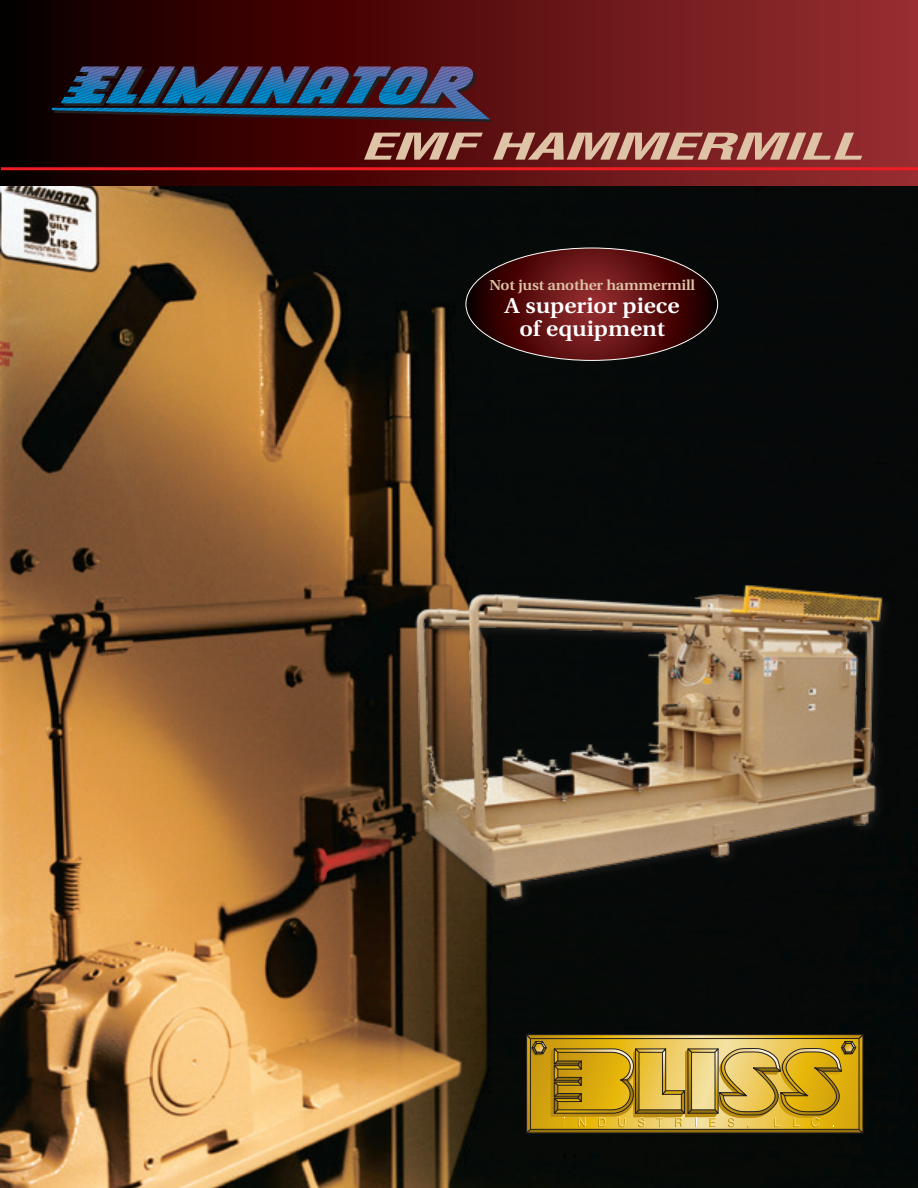
<style>
.page{position:relative;width:918px;height:1188px;background:#fff}
.page>*{position:absolute;margin:0;border:0;box-sizing:border-box;transform-origin:0 0}
.t1{font:italic 700 condensed 36px "Helvetica";letter-spacing:-.03em;color:#dfc3a7;scale:1.85 1}
.t2{font:600 21.6px "Utopia";color:#fff;scale:1.08 1}
.t3{font:600 14.4px "Utopia";letter-spacing:-.015em;color:#dfc3a7;scale:1.08 1}
</style>
<div class="page">
<img style="left:0;top:186px;width:918px;height:1002px">
<div style="left:0;top:0;width:918px;height:186px;background:linear-gradient(to right,#100000,#9c2a2d)"></div>
<hr style="left:1px;top:167px;width:917px;height:3px;background:#ee1d23">
<svg style="left:52px;top:66px;width:441px;height:56px;background:#2d4465"></svg>
<svg style="left:526px;top:1034px;width:338px;height:100px;background:#c19e32"></svg>
<img style="left:382px;top:537px;width:509px;height:377px">
<svg style="left:466px;top:248px;width:252px;height:112px;background:#4b1313"></svg>
<p class="t1" style="left:360px;top:124px;width:273px">EMF HAMMERMILL</p>
<p class="t3" style="left:489px;top:277px;width:192px">Not just another hammermill</p>
<p class="t2" style="left:505px;top:294px;width:163px">A superior piece</p>
<p class="t2" style="left:519px;top:316px;width:136px">of equipment</p>
</div>
